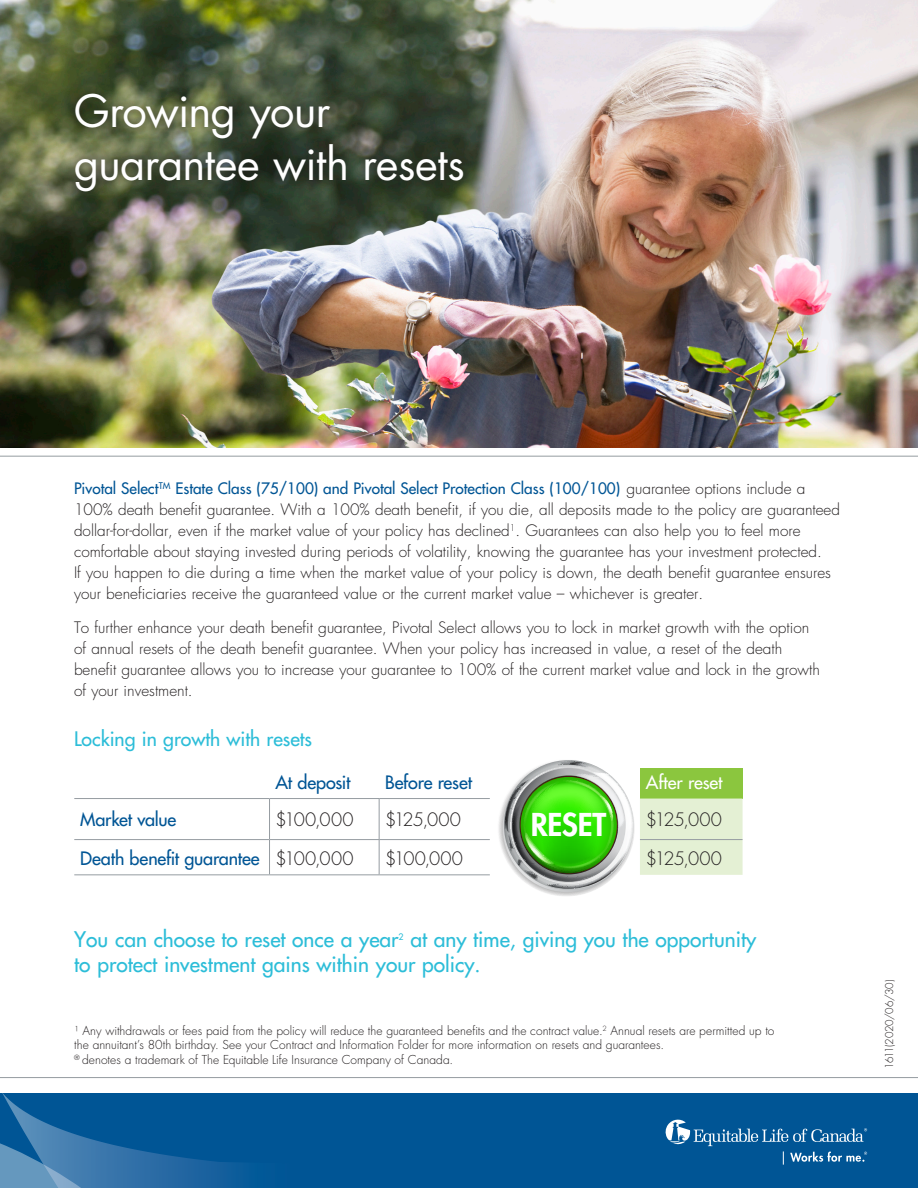
<style>
.page{position:relative;width:918px;height:1188px;background:#fff}
.page>*{position:absolute;margin:0;border:0;box-sizing:border-box;transform-origin:0 0}
.Equitable{font:43.5px/52.2px "Futura Std";letter-spacing:-.015em;color:#fff}
.Equitable-2{font:800 30.6px "Futura Std";letter-spacing:-.01em;color:#fff}
.t1{font:500 21px/25.5px "Futura Std";color:#2cbdd8}
.t2{font:500 19.5px "Futura Std";color:#2cbdd8}
.Equitable-3{font:500 18px "Futura Std";letter-spacing:-.01em;color:#005595}
.Equitable-4{font:300 18px "Futura Std";letter-spacing:.01em;color:#231f20}
.Equitable-5{font:500 18px "Futura Std";letter-spacing:-.005em;color:#fff}
.t3{font:300 15.3px/21px "Futura Std";color:#231f20}
.Equitable-6{font:300 12px/14.4px "Futura Std";letter-spacing:.005em;color:#231f20}
.Equitable-7{font:300 10.5px "Futura Std";letter-spacing:-.01em;color:#231f20}
.t4{font:500 8.7px "Futura Std";color:#2cbdd8}
.s1{font-weight:500;color:#005595}
</style>
<div class="page">
<hr style="left:0;top:456px;width:918px;height:1px;background:#959ca1">
<img style="left:0;top:0;width:918px;height:447px">
<div style="left:67px;top:86px;width:404px;height:113px;background:#231f20;opacity:.75"></div>
<svg style="left:74px;top:760px;width:669px;height:129px"></svg>
<hr style="left:0;top:1077px;width:918px;height:1px;background:#959ca1">
<div style="left:0;top:1093px;width:908px;height:95px;background:#005595"></div>
<svg style="left:0;top:1093px;width:242px;height:95px"></svg>
<svg style="left:665px;top:1119px;width:202px;height:46px"></svg>
<p class="Equitable" style="left:74px;top:86px;width:392px">Growing your guarantee with resets</p>
<p class="t3" style="left:74px;top:478px;width:767px"><span class="s1">Pivotal Select</span><sup>TM</sup> <span class="s1">Estate Class (75/100) and Pivotal Select Protection Class (100/100)</span> guarantee options include a 100% death benefit guarantee. With a 100% death benefit, if you die, all deposits made to the policy are guaranteed dollar-for-dollar, even if the market value of your policy has declined<sup>1</sup>. Guarantees can also help you to feel more comfortable about staying invested during periods of volatility, knowing the guarantee has your investment protected.<br>If you happen to die during a time when the market value of your policy is down, the death benefit guarantee ensures your beneficiaries receive the guaranteed value or the current market value – whichever is greater.</p>
<p class="t3" style="left:74px;top:618px;width:747px">To further enhance your death benefit guarantee, Pivotal Select allows you to lock in market growth with the option of annual resets of the death benefit guarantee. When your policy has increased in value, a reset of the death benefit guarantee allows you to increase your guarantee to 100% of the current market value and lock in the growth of your investment.</p>
<p class="t2" style="left:74px;top:726px;width:240px">Locking in growth with resets</p>
<p class="Equitable-3" style="left:276px;top:771px;width:76px">At deposit</p>
<p class="Equitable-3" style="left:385px;top:771px;width:88px">Before reset</p>
<p class="Equitable-5" style="left:646px;top:771px;width:78px">After reset</p>
<p class="Equitable-3" style="left:80px;top:809px;width:97px">Market value</p>
<p class="Equitable-4" style="left:276px;top:809px;width:79px">$100,000</p>
<p class="Equitable-4" style="left:385px;top:809px;width:77px">$125,000</p>
<p class="Equitable-4" style="left:646px;top:809px;width:77px">$125,000</p>
<p class="Equitable-3" style="left:80px;top:847px;width:181px">Death benefit guarantee</p>
<p class="Equitable-4" style="left:276px;top:847px;width:79px">$100,000</p>
<p class="Equitable-4" style="left:385px;top:847px;width:79px">$100,000</p>
<p class="Equitable-4" style="left:646px;top:847px;width:77px">$125,000</p>
<p class="Equitable-2" style="left:531px;top:805px;width:77px">RESET</p>
<p class="t1" style="left:74px;top:927px;width:326px">You can choose to reset once a year</p>
<p class="t4" style="left:399px;top:932px;width:7px">2</p>
<p class="t1" style="left:74px;top:927px;width:684px;text-indent:336px">at any time, giving you the opportunity to protect investment gains within your policy.</p>
<p class="Equitable-6" style="left:74px;top:1024px;width:702px">¹ Any withdrawals or fees paid from the policy will reduce the guaranteed benefits and the contract value.<sup>2</sup> Annual resets are permitted up to the annuitant’s 80th birthday. See your Contract and Information Folder for more information on resets and guarantees.<br><sup>®</sup> denotes a trademark of The Equitable Life Insurance Company of Canada.</p>
<p class="Equitable-7" style="left:883px;top:1069px;width:91px;rotate:-90deg">1611(2020/06/30)</p>
</div>
